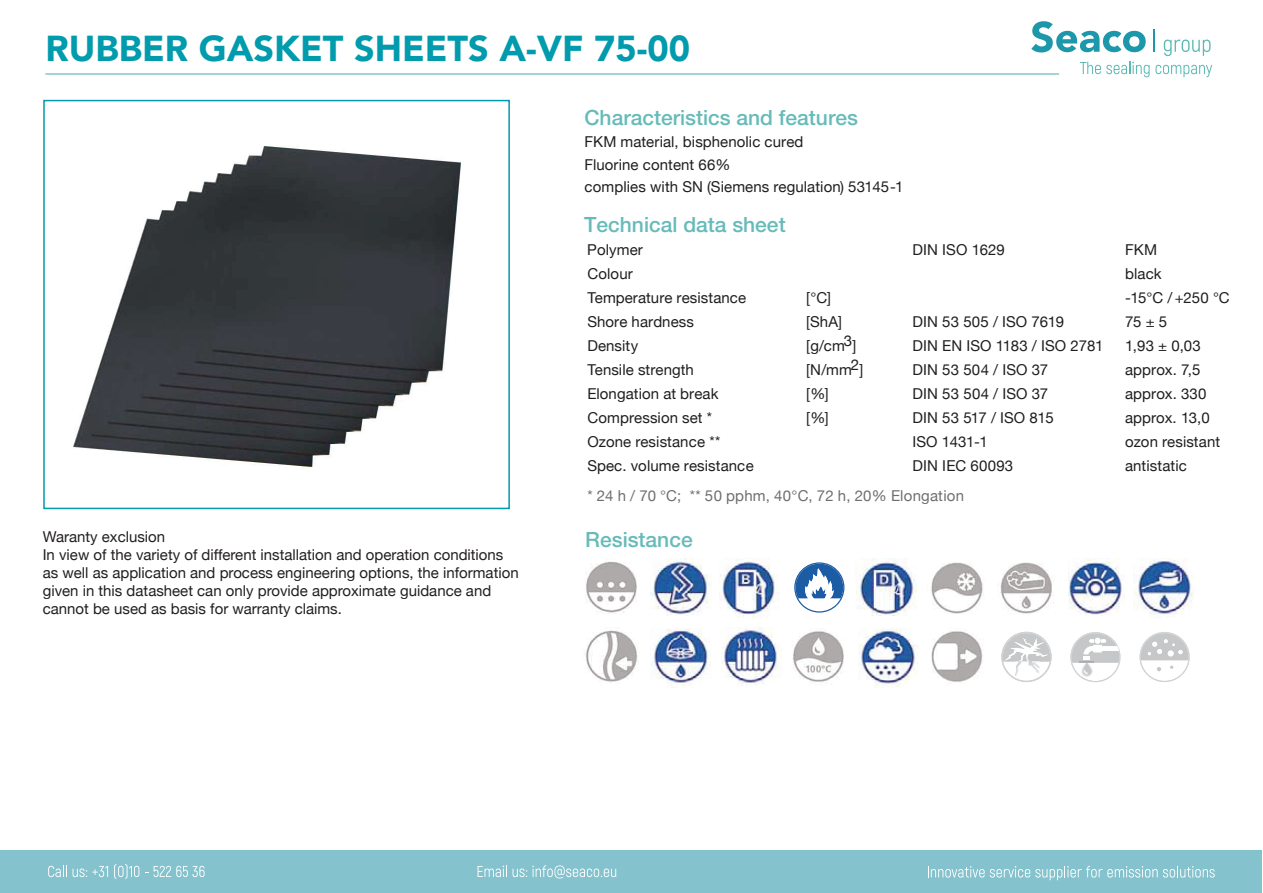
<style>
.page{position:relative;width:1263px;height:893px;background:#fff}
.page>*{position:absolute;margin:0;border:0;box-sizing:border-box;transform-origin:0 0}
.t1{font:900 36px "Avenir";color:#009bac}
.t2{font:500 21px "Helvetica Neue";color:#66bbb9}
.t3{font:15px/22.5px "Helvetica Neue";letter-spacing:.005em;color:#211e1e}
.t4{font:15px/18px "Helvetica Neue";color:#231f20}
.t5{font:15px "Helvetica Neue";letter-spacing:.015em;color:#6d6f70}
</style>
<div class="page">
<div style="left:0;top:850px;width:1262px;height:42px;background:#84c2cd"></div>
<hr style="left:45px;top:73px;width:1014px;height:2px;background:#66bbb9">
<svg style="left:48px;top:866px;width:19px;height:11px"></svg>
<svg style="left:73px;top:866px;width:35px;height:11px"></svg>
<svg style="left:114px;top:864px;width:25px;height:15px"></svg>
<svg style="left:145px;top:866px;width:60px;height:11px"></svg>
<svg style="left:477px;top:865px;width:139px;height:13px"></svg>
<svg style="left:1031px;top:21px;width:115px;height:31px"></svg>
<svg style="left:1164px;top:40px;width:46px;height:16px"></svg>
<hr style="left:1153px;top:29px;width:2px;height:23px;background:#1d97aa">
<svg style="left:1080px;top:62px;width:69px;height:15px"></svg>
<svg style="left:1155px;top:65px;width:57px;height:12px"></svg>
<svg style="left:928px;top:866px;width:287px;height:14px"></svg>
<svg style="left:1139px;top:632px;width:51px;height:50px"></svg>
<svg style="left:1001px;top:632px;width:51px;height:50px"></svg>
<svg style="left:1070px;top:632px;width:50px;height:50px"></svg>
<img style="left:1080px;top:663px;width:13px;height:15px">
<svg style="left:794px;top:562px;width:50px;height:51px"></svg>
<img style="left:651px;top:558px;width:59px;height:57px">
<img style="left:719px;top:558px;width:61px;height:60px">
<img style="left:586px;top:561px;width:51px;height:52px">
<img style="left:793px;top:630px;width:51px;height:54px">
<img style="left:858px;top:628px;width:60px;height:59px">
<img style="left:931px;top:631px;width:52px;height:51px">
<img style="left:1133px;top:558px;width:60px;height:59px">
<img style="left:586px;top:630px;width:53px;height:52px">
<img style="left:931px;top:562px;width:53px;height:52px">
<img style="left:1000px;top:562px;width:54px;height:52px">
<img style="left:1068px;top:558px;width:56px;height:57px">
<img style="left:856px;top:558px;width:60px;height:57px">
<img style="left:650px;top:628px;width:61px;height:60px">
<img style="left:721px;top:627px;width:59px;height:59px">
<img style="left:1016px;top:661px;width:24px;height:14px">
<div style="left:43px;top:100px;width:467px;height:409px;border:2px solid #009bac"></div>
<img style="left:73px;top:146px;width:388px;height:322px">
<h1 class="t1" style="left:45px;top:18px;width:646px">RUBBER GASKET SHEETS A-VF 75-00</h1>
<h2 class="t2" style="left:584px;top:105px;width:275px">Characteristics and features</h2>
<p class="t3" style="left:584px;top:132px;width:321px">FKM material, bisphenolic cured<br>Fluorine content 66%<br>complies with SN (Siemens regulation) 53145-1</p>
<h2 class="t2" style="left:584px;top:212px;width:203px">Technical data sheet</h2>
<p class="t3" style="left:587px;top:239px;width:57px">Polymer</p>
<p class="t3" style="left:912px;top:239px;width:94px">DIN ISO 1629</p>
<p class="t3" style="left:1125px;top:239px;width:33px">FKM</p>
<p class="t3" style="left:587px;top:263px;width:47px">Colour</p>
<p class="t3" style="left:1125px;top:263px;width:38px">black</p>
<p class="t3" style="left:587px;top:287px;width:160px">Temperature resistance</p>
<p class="t3" style="left:806px;top:287px;width:26px">[°C]</p>
<p class="t3" style="left:1125px;top:287px;width:106px">-15 °C / +250 °C</p>
<p class="t3" style="left:587px;top:311px;width:108px">Shore hardness</p>
<p class="t3" style="left:806px;top:311px;width:37px">[ShA]</p>
<p class="t3" style="left:912px;top:311px;width:153px">DIN 53 505 / ISO 7619</p>
<p class="t3" style="left:1125px;top:311px;width:44px">75 ± 5</p>
<p class="t3" style="left:587px;top:335px;width:52px">Density</p>
<p class="t3" style="left:806px;top:335px;width:52px">[g/cm3]</p>
<p class="t3" style="left:912px;top:335px;width:192px">DIN EN ISO 1183 / ISO 2781</p>
<p class="t3" style="left:1125px;top:335px;width:77px">1,93 ± 0,03</p>
<p class="t3" style="left:587px;top:359px;width:108px">Tensile strength</p>
<p class="t3" style="left:806px;top:359px;width:59px">[N/mm2]</p>
<p class="t3" style="left:912px;top:359px;width:137px">DIN 53 504 / ISO 37</p>
<p class="t3" style="left:1125px;top:359px;width:77px">approx. 7,5</p>
<p class="t3" style="left:587px;top:383px;width:133px">Elongation at break</p>
<p class="t3" style="left:806px;top:383px;width:24px">[%]</p>
<p class="t3" style="left:912px;top:383px;width:137px">DIN 53 504 / ISO 37</p>
<p class="t3" style="left:1125px;top:383px;width:83px">approx. 330</p>
<p class="t3" style="left:587px;top:407px;width:126px">Compression set *</p>
<p class="t3" style="left:806px;top:407px;width:24px">[%]</p>
<p class="t3" style="left:912px;top:407px;width:143px">DIN 53 517 / ISO 815</p>
<p class="t3" style="left:1125px;top:407px;width:86px">approx. 13,0</p>
<p class="t3" style="left:587px;top:431px;width:134px">Ozone resistance **</p>
<p class="t3" style="left:912px;top:431px;width:77px">ISO 1431-1</p>
<p class="t3" style="left:1125px;top:431px;width:96px">ozon resistant</p>
<p class="t3" style="left:587px;top:455px;width:168px">Spec. volume resistance</p>
<p class="t3" style="left:912px;top:455px;width:102px">DIN IEC 60093</p>
<p class="t3" style="left:1125px;top:455px;width:63px">antistatic</p>
<p class="t5" style="left:587px;top:485px;width:378px">* 24 h / 70 °C; ** 50 pphm, 40°C, 72 h, 20% Elongation</p>
<p class="t4" style="left:43px;top:528px;width:124px">Waranty exclusion</p>
<h2 class="t2" style="left:585px;top:527px;width:109px">Resistance</h2>
<p class="t4" style="left:43px;top:546px;width:477px">In view of the variety of different installation and operation conditions as well as application and process engineering options, the information given in this datasheet can only provide approximate guidance and cannot be used as basis for warranty claims.</p>
</div>
